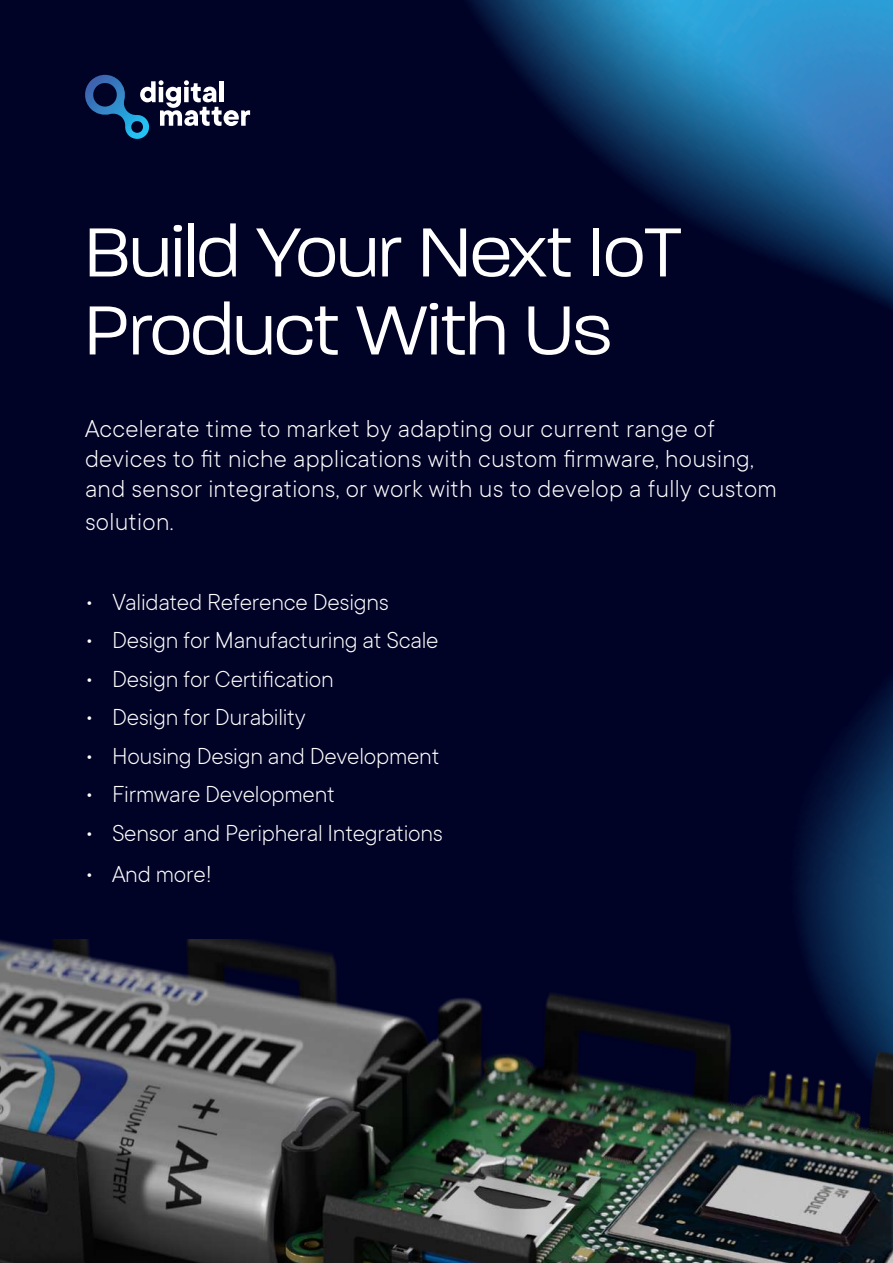
<style>
.page{position:relative;width:893px;height:1263px;background:#fff}
.page>*{position:absolute;margin:0;border:0;box-sizing:border-box;transform-origin:0 0}
.t1{font:300 75px/78px "Paralucent";color:#fff}
.t2{font:300 27px/30px "TT Commons";letter-spacing:.01em;color:#fff}
.t3{font:300 25.5px "TT Commons";letter-spacing:-.01em;color:#fff}
</style>
<div class="page">
<img style="left:0;top:0;width:893px;height:939px">
<svg style="left:83px;top:75px;width:167px;height:64px;background:#313e5f"></svg>
<img style="left:0;top:939px;width:893px;height:324px">
<h1 class="t1" style="left:85px;top:213px;width:598px">Build Your Next IoT<br>Product With Us</h1>
<p class="t2" style="left:85px;top:412px;width:693px">Accelerate time to market by adapting our current range of devices to fit niche applications with custom firmware, housing, and sensor integrations, or work with us to develop a fully custom</p>
<p class="t2" style="left:85px;top:505px;width:90px">solution.</p>
<p class="t3" style="left:85px;top:586px;width:305px">• Validated Reference Designs</p>
<p class="t3" style="left:85px;top:624px;width:355px">• Design for Manufacturing at Scale</p>
<p class="t3" style="left:85px;top:663px;width:250px">• Design for Certification</p>
<p class="t3" style="left:85px;top:701px;width:222px">• Design for Durability</p>
<p class="t3" style="left:85px;top:740px;width:356px">• Housing Design and Development</p>
<p class="t3" style="left:85px;top:778px;width:252px">• Firmware Development</p>
<p class="t3" style="left:85px;top:817px;width:359px">• Sensor and Peripheral Integrations</p>
<p class="t3" style="left:85px;top:858px;width:128px">• And more!</p>
</div>
